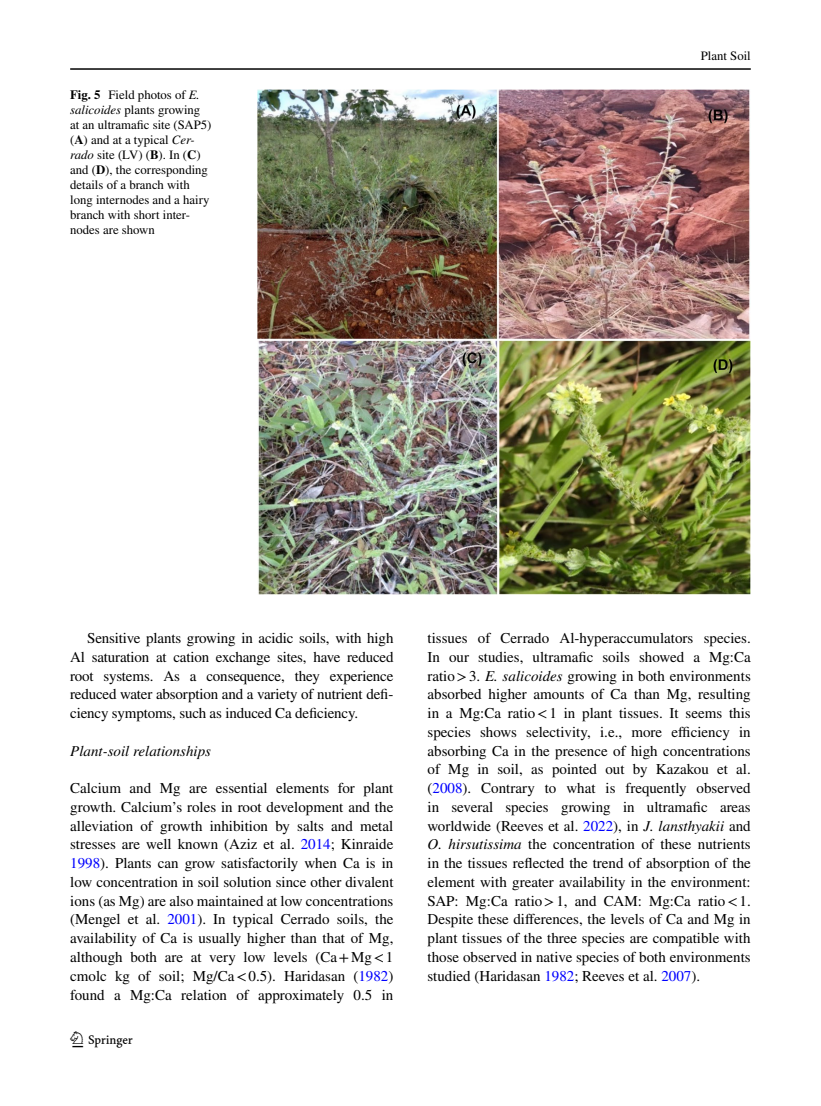
<style>
.page{position:relative;width:821px;height:1106px;background:#fff}
.page>*{position:absolute;margin:0;border:0;box-sizing:border-box;transform-origin:0 0}
.t1{font:22.5px "Springnew Regular 2";color:#000}
.t2{font:15px/18.8px "STIX";color:#000;text-align:justify}
.t3{font:italic 15px "STIX";color:#000}
.t4{font:12.75px/15px "STIX";color:#000}
.s1{font-weight:700}
.s2{font-style:italic}
.s3{color:#00f}
</style>
<div class="page">
<hr style="left:70px;top:68px;width:680px;height:2px;background:#000">
<img style="left:257px;top:89px;width:493px;height:505px">
<p class="t4" style="left:70px;top:88px;width:143px"><span class="s1">Fig. 5</span> Field photos of <span class="s2">E. salicoides</span> plants growing at an ultramafic site (SAP5) (<span class="s1">A</span>) and at a typical <span class="s2">Cer&shy;rado</span> site (LV) (<span class="s1">B</span>). In (<span class="s1">C</span>) and (<span class="s1">D</span>), the corresponding details of a branch with long internodes and a hairy branch with short inter&shy;nodes are shown</p>
<p class="t4" style="left:701px;top:49px;width:51px">Plant Soil</p>
<p class="t2" style="left:70px;top:629px;width:325px;text-indent:17px">Sensitive plants growing in acidic soils, with high Al saturation at cation exchange sites, have reduced root systems. As a consequence, they experience reduced water absorption and a variety of nutrient defi&shy;ciency symptoms, such as induced Ca deficiency.</p>
<p class="t3" style="left:70px;top:740px;width:142px">Plant‑soil relationships</p>
<p class="t2" style="left:70px;top:779px;width:325px">Calcium and Mg are essential elements for plant growth. Calcium’s roles in root development and the alleviation of growth inhibition by salts and metal stresses are well known (Aziz et al. <span class="s3">2014</span>; Kinraide <span class="s3">1998</span>). Plants can grow satisfactorily when Ca is in low concentration in soil solution since other divalent ions (as Mg) are also maintained at low concentrations (Mengel et al. <span class="s3">2001</span>). In typical Cerrado soils, the availability of Ca is usually higher than that of Mg, although both are at very low levels (Ca+Mg&lt;1 cmolc kg of soil; Mg/Ca&lt;0.5). Haridasan (<span class="s3">1982</span>) found a Mg:Ca relation of approximately 0.5 in</p>
<h1 class="t1" style="left:72px;top:1031px;width:62px">1 3</h1>
<p class="t2" style="left:427px;top:629px;width:325px">tissues of Cerrado Al-hyperaccumulators species.<br>In our studies, ultramafic soils showed a Mg:Ca ratio&gt;3. <span class="s2">E. salicoides</span> growing in both environments absorbed higher amounts of Ca than Mg, resulting in a Mg:Ca ratio&lt;1 in plant tissues. It seems this species shows selectivity, i.e., more efficiency in absorbing Ca in the presence of high concentrations of Mg in soil, as pointed out by Kazakou et al. (<span class="s3">2008</span>). Contrary to what is frequently observed in several species growing in ultramafic areas worldwide (Reeves et al. <span class="s3">2022</span>), in <span class="s2">J. lansthyakii</span> and <span class="s2">O. hirsutissima</span> the concentration of these nutrients in the tissues reflected the trend of absorption of the element with greater availability in the environment:<br>SAP: Mg:Ca ratio&gt;1, and CAM: Mg:Ca ratio&lt;1.<br>Despite these differences, the levels of Ca and Mg in plant tissues of the three species are compatible with those observed in native species of both environments studied (Haridasan <span class="s3">1982</span>; Reeves et al. <span class="s3">2007</span>).</p>
</div>
